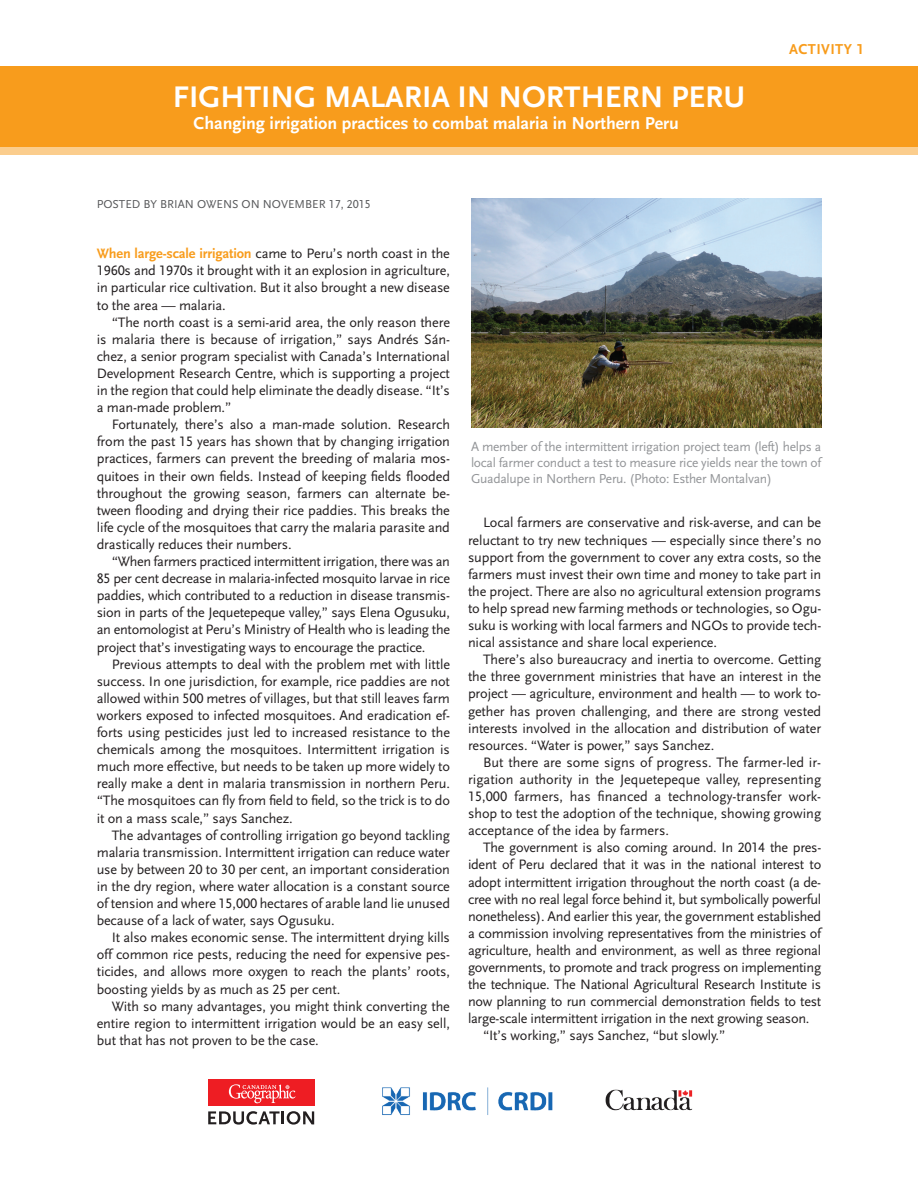
<style>
.page{position:relative;width:918px;height:1188px;background:#fff}
.page>*{position:absolute;margin:0;border:0;box-sizing:border-box;transform-origin:0 0}
.t1{font:700 31.2px "Scala Sans LF";color:#fff}
.t2{font:700 18px "Scala Sans LF";color:#fff}
.t3{font:700 15px "Scala Sans LF";letter-spacing:.025em;color:#f89c1c}
.t4{font:14.25px/17.1px "Scala Sans LF";letter-spacing:-.01em;color:#231f20;text-align:justify}
.t5{font:13.5px/16.2px "Scala Sans LF";letter-spacing:-.02em;color:#939598;text-align:justify}
.t6{font:12px "Scala Sans LF";color:#57585a}
.s1{font-weight:700;color:#f89c1c}
</style>
<div class="page">
<img style="left:382px;top:1087px;width:311px;height:28px">
<div style="left:208px;top:1079px;width:106px;height:27px;background:#ee1d23"></div>
<svg style="left:229px;top:1084px;width:66px;height:19px"></svg>
<svg style="left:208px;top:1111px;width:106px;height:14px"></svg>
<div style="left:0;top:106px;width:918px;height:49px;background:#fbcd8d"></div>
<div style="left:0;top:66px;width:918px;height:81px;background:#f89c1c"></div>
<img style="left:471px;top:199px;width:350px;height:229px">
<h1 class="t1" style="left:173px;top:80px;width:574px">Fighting Malaria in Northern Peru</h1>
<p class="t2" style="left:194px;top:114px;width:487px">Changing irrigation practices to combat malaria in N orthern Peru</p>
<p class="t3" style="left:789px;top:41px;width:76px">Activity 1</p>
<p class="t6" style="left:97px;top:197px;width:275px">Posted by B rian Owens on N ovember 17, 2015</p>
<p class="t4" style="left:97px;top:245px;width:355px"><span class="s1">When large-scale irrigation</span> came to Peru’s north coast in the 1960s and 1970s it brought with it an explosion in agriculture, in particular rice cultivation. B ut it also brought a new disease to the area — malaria.</p>
<p class="t4" style="left:97px;top:314px;width:355px;text-indent:15px">“The north coast is a semi-arid area, the only reason there is malaria there is because of irrigation,” says Andrés Sán&shy;chez, a senior program specialist with Canada’s I nternational Development Research Centre, which is supporting a project in the region that could help eliminate the deadly disease. “It’s a man-made problem.”</p>
<p class="t4" style="left:97px;top:416px;width:355px;text-indent:15px">Fortunately, there’s also a man-made solution. Research from the past 15 years has shown that by changing irrigation practices, farmers can prevent the breeding of malaria mos&shy;quitoes in their own fields. I nstead of keeping fields flooded throughout the growing season, farmers can alternate be&shy;tween flooding and drying their rice paddies. This breaks the life cycle of the mosquitoes that carry the malaria parasite and drastically reduces their numbers.</p>
<p class="t4" style="left:97px;top:553px;width:355px;text-indent:15px">“When farmers practiced intermittent irrigation, there was an 85 per cent decrease in malaria-infected mosquito larvae in rice paddies, which contributed to a reduction in disease transmis&shy;sion in parts of the Jequetepeque valley,” says Elena Ogusuku, an entomologist at Peru’s M inistry of Health who is leading the project that’s investigating ways to encourage the practice.</p>
<p class="t4" style="left:97px;top:656px;width:355px;text-indent:15px">Previous attempts to deal with the problem met with little success. I n one jurisdiction, for example, rice paddies are not allowed within 500 metres of villages, but that still leaves farm workers exposed to infected mosquitoes. And eradication ef&shy;forts using pesticides just led to increased resistance to the chemicals among the mosquitoes. I ntermittent irrigation is much more effective, but needs to be taken up more widely to really make a dent in malaria transmission in northern Peru. “The mosquitoes can fly from field to field, so the trick is to do it on a mass scale,” says Sanchez.</p>
<p class="t4" style="left:97px;top:827px;width:355px;text-indent:15px">The advantages of controlling irrigation go beyond tackling malaria transmission. I ntermittent irrigation can reduce water use by between 20 to 30 per cent, an important consideration in the dry region, where water allocation is a constant source of tension and where 15,000 hectares of arable land lie unused because of a lack of water, says Ogusuku.</p>
<p class="t4" style="left:97px;top:929px;width:355px;text-indent:15px">It also makes economic sense. The intermittent drying kills off common rice pests, reducing the need for expensive pes&shy;ticides, and allows more oxygen to reach the plants’ roots, boosting yields by as much as 25 per cent.</p>
<p class="t4" style="left:97px;top:998px;width:355px;text-indent:15px">With so many advantages, you might think converting the entire region to intermittent irrigation would be an easy sell, but that has not proven to be the case.</p>
<p class="t5" style="left:471px;top:439px;width:352px">A member of the intermittent irrigation project team (left) helps a local farmer conduct a test to measure rice yields near the town of Guadalupe in Northern Peru. (Photo: Esther Montalvan)</p>
<p class="t4" style="left:468px;top:515px;width:355px;text-indent:15px">Local farmers are conservative and risk-averse, and can be reluctant to try new techniques — especially since there’s no support from the government to cover any extra costs, so the farmers must invest their own time and money to take part in the project. There are also no agricultural extension programs to help spread new farming methods or technologies, so Ogu&shy;suku is working with local farmers and N GOs to provide tech&shy;nical assistance and share local experience.</p>
<p class="t4" style="left:468px;top:651px;width:355px;text-indent:15px">There’s also bureaucracy and inertia to overcome. Getting the three government ministries that have an interest in the project — agriculture, environment and health — to work to&shy;gether has proven challenging, and there are strong vested interests involved in the allocation and distribution of water resources. “Water is power,” says Sanchez.</p>
<p class="t4" style="left:468px;top:754px;width:355px;text-indent:15px">But there are some signs of progress. The farmer-led ir&shy;rigation authority in the Jequetepeque valley, representing 15,000 farmers, has financed a technology-transfer work&shy;shop to test the adoption of the technique, showing growing acceptance of the idea by farmers.</p>
<p class="t4" style="left:483px;top:839px;width:340px">The government is also coming around. I n 2014 the pres-</p>
<p class="t4" style="left:468px;top:857px;width:355px">ident of Peru declared that it was in the national interest to</p>
<p class="t4" style="left:468px;top:874px;width:355px">adopt intermittent irrigation throughout the north coast (a de-</p>
<p class="t4" style="left:468px;top:891px;width:355px">cree with no real legal force behind it, but symbolically powerful</p>
<p class="t4" style="left:468px;top:908px;width:355px">nonetheless). And earlier this year, the government established</p>
<p class="t4" style="left:468px;top:925px;width:355px">a commission involving representatives from the ministries of</p>
<p class="t4" style="left:468px;top:942px;width:355px">agriculture, health and environment, as well as three regional</p>
<p class="t4" style="left:468px;top:959px;width:355px">governments, to promote and track progress on implementing</p>
<p class="t4" style="left:468px;top:976px;width:355px">the technique. The N ational Agricultural Research I nstitute is</p>
<p class="t4" style="left:468px;top:993px;width:355px">now planning to run commercial demonstration fields to test</p>
<p class="t4" style="left:468px;top:1010px;width:343px">large-scale intermittent irrigation in the next growing season.</p>
<p class="t4" style="left:483px;top:1028px;width:244px">“It’s working,” says Sanchez, “but slowly.”</p>
</div>
